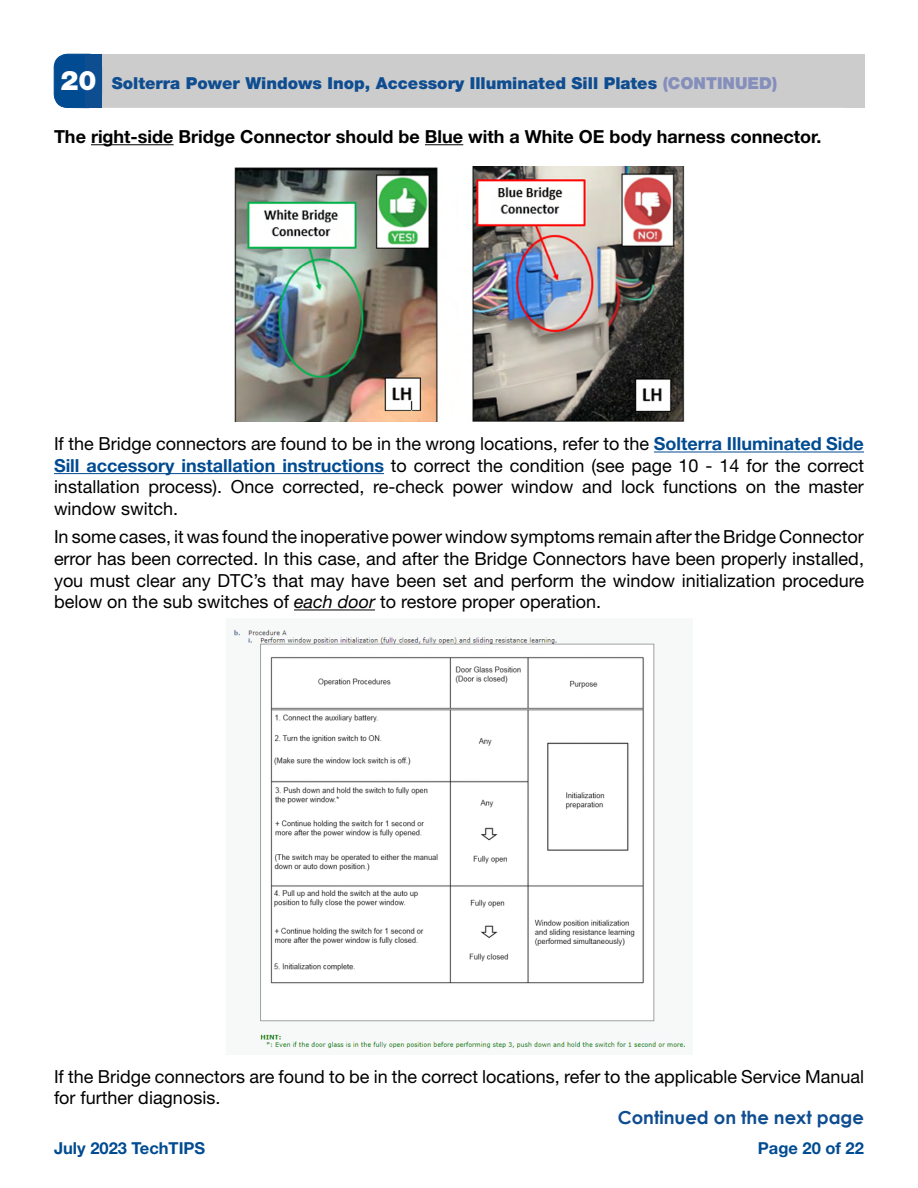
<style>
.page{position:relative;width:918px;height:1188px;background:#fff}
.page>*{position:absolute;margin:0;border:0;box-sizing:border-box;transform-origin:0 0}
.t1{font:18px/21.6px "Helvetica Neue LT Std";color:#000;text-align:justify}
.t2{font:700 18px "Helvetica Neue LT Std";color:#000}
.t3{font:700 18px "Century Gothic";color:#0f4d91}
.t4{font:900 16.5px "Helvetica Neue LT Std";color:#0f4d91}
.t5{font:700 16.5px "Helvetica Neue LT Std";color:#004b92}
.s1{font-size:27px;color:#fff}
.s2{color:#858fbb}
.s3{font-weight:700;color:#004b92}
.s4{font-style:italic}
</style>
<div class="page">
<hr style="left:91px;top:144px;width:83px;height:1px;background:#000">
<hr style="left:425px;top:144px;width:38px;height:1px;background:#000">
<hr style="left:654px;top:452px;width:210px;height:1px;background:#004b92">
<hr style="left:54px;top:473px;width:330px;height:1px;background:#004b92">
<hr style="left:294px;top:610px;width:81px;height:1px;background:#000">
<div style="left:54px;top:54px;width:811px;height:54px;background:#ccc;border-radius:14px"></div>
<div style="left:846px;top:54px;width:19px;height:54px;background:#ccc"></div>
<div style="left:54px;top:54px;width:48px;height:54px;background:#004b92;border-radius:14px"></div>
<div style="left:54px;top:54px;width:48px;height:54px;border:1px solid #004b92;border-radius:14px"></div>
<div style="left:85px;top:54px;width:17px;height:54px;background:#0f4d91"></div>
<img style="left:234px;top:167px;width:451px;height:255px">
<img style="left:234px;top:629px;width:452px;height:420px">
<p class="t4" style="left:60px;top:73px;width:718px"><span class="s1">20</span> Solterra Power Windows Inop, Accessory Illuminated Sill Plates <span class="s2">(CONTINUED)</span></p>
<p class="t2" style="left:54px;top:125px;width:769px">The right-side Bridge Connector should be Blue with a White OE body harness connector.</p>
<p class="t1" style="left:54px;top:433px;width:812px">If the Bridge connectors are found to be in the wrong locations, refer to the <span class="s3">Solterra Illuminated Side Sill accessory installation instructions</span> to correct the condition (see page 10 - 14 for the correct installation process). Once corrected, re-check power window and lock functions on the master window switch.</p>
<p class="t1" style="left:54px;top:526px;width:812px">In some cases, it was found the inoperative power window symptoms remain after the Bridge Connector error has been corrected. In this case, and after the Bridge Connectors have been properly installed, you must clear any DTC’s that may have been set and perform the window initialization procedure below on the sub switches of <span class="s4">each door</span> to restore proper operation.</p>
<p class="t1" style="left:54px;top:1065px;width:812px">If the Bridge connectors are found to be in the correct locations, refer to the applicable Service Manual for further diagnosis.</p>
<p class="t3" style="left:618px;top:1104px;width:248px">Continued on the next page</p>
<p class="t5" style="left:54px;top:1138px;width:153px">July 2023 TechTIPS</p>
<p class="t5" style="left:758px;top:1138px;width:108px">Page 20 of 22</p>
</div>
